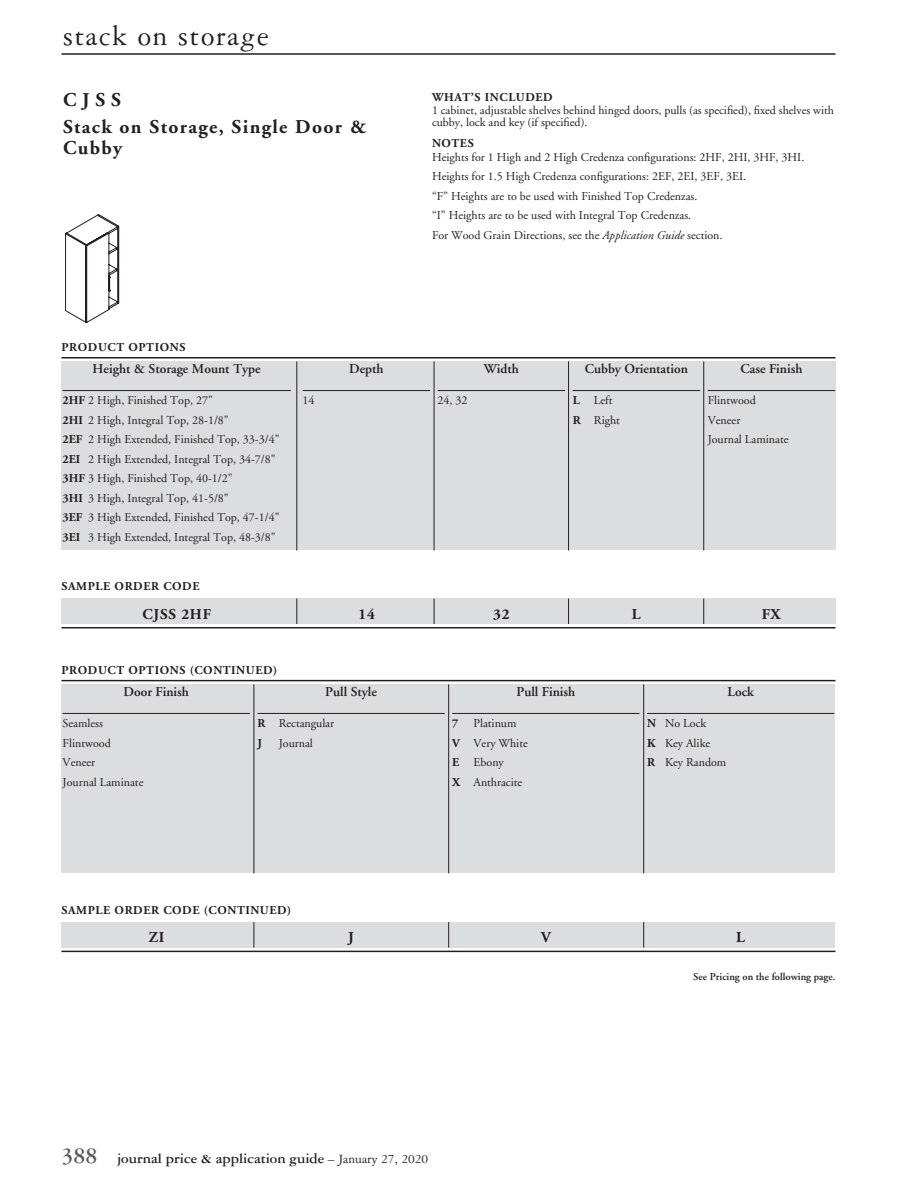
<style>
.page{position:relative;width:918px;height:1188px;background:#fff}
.page>*{position:absolute;margin:0;border:0;box-sizing:border-box;transform-origin:0 0}
.t1{font:30px "Garamond Three";letter-spacing:.05em;color:#231f20}
.t2{font:700 19.5px/27px "Adobe Garamond";letter-spacing:.07em;color:#231f20}
.t3{font:700 15px "Garamond Three";color:#231f20}
.t4{font:700 15px "Adobe Garamond";letter-spacing:.05em;color:#231f20}
.t5{font:600 13.5px "Adobe Garamond";color:#231f20}
.t6{font:12px/19.5px "Adobe Garamond";color:#231f20}
.t7{font:700 12px "Adobe Garamond";letter-spacing:.05em;color:#231f20}
.t8{font:600 10.5px "Adobe Garamond";color:#231f20}
.s1{font-weight:700}
.s2{font-style:italic}
.s3{font-size:24px;color:#58595b}
.s4{font-weight:400;font-size:13.5px}
</style>
<div class="page">
<hr style="left:62px;top:53px;width:774px;height:2px;background:#231f20">
<svg style="left:65px;top:214px;width:55px;height:109px"></svg>
<div style="left:62px;top:684px;width:774px;height:189px;background:#dcddde"></div>
<hr style="left:63px;top:713px;width:187px;height:1px;background:#231f20">
<hr style="left:257px;top:713px;width:188px;height:1px;background:#231f20">
<hr style="left:452px;top:713px;width:188px;height:1px;background:#231f20">
<hr style="left:647px;top:713px;width:187px;height:1px;background:#231f20">
<hr style="left:62px;top:680px;width:774px;height:1px;background:#231f20">
<hr style="left:62px;top:951px;width:774px;height:1px;background:#231f20">
<div style="left:62px;top:922px;width:774px;height:26px;background:#dcddde"></div>
<hr style="left:254px;top:684px;width:1px;height:189px;background:#231f20">
<svg style="left:254px;top:922px;width:1px;height:26px"></svg>
<hr style="left:448px;top:684px;width:1px;height:189px;background:#231f20">
<svg style="left:448px;top:922px;width:1px;height:26px"></svg>
<hr style="left:643px;top:684px;width:1px;height:189px;background:#231f20">
<svg style="left:643px;top:922px;width:1px;height:26px"></svg>
<div style="left:302px;top:362px;width:534px;height:188px;background:#dcddde"></div>
<hr style="left:303px;top:390px;width:127px;height:1px;background:#231f20">
<hr style="left:438px;top:390px;width:127px;height:1px;background:#231f20">
<hr style="left:573px;top:390px;width:127px;height:1px;background:#231f20">
<hr style="left:708px;top:390px;width:127px;height:1px;background:#231f20">
<div style="left:62px;top:362px;width:230px;height:188px;background:#dcddde"></div>
<hr style="left:63px;top:390px;width:228px;height:1px;background:#231f20">
<hr style="left:62px;top:357px;width:774px;height:1px;background:#231f20">
<hr style="left:62px;top:627px;width:774px;height:1px;background:#231f20">
<div style="left:302px;top:598px;width:534px;height:26px;background:#dcddde"></div>
<div style="left:62px;top:598px;width:230px;height:26px;background:#dcddde"></div>
<hr style="left:297px;top:362px;width:1px;height:189px;background:#231f20">
<svg style="left:297px;top:598px;width:1px;height:26px"></svg>
<hr style="left:434px;top:362px;width:1px;height:189px;background:#231f20">
<svg style="left:434px;top:598px;width:1px;height:26px"></svg>
<hr style="left:568px;top:362px;width:1px;height:189px;background:#231f20">
<svg style="left:568px;top:598px;width:1px;height:26px"></svg>
<hr style="left:703px;top:362px;width:1px;height:189px;background:#231f20">
<svg style="left:703px;top:598px;width:1px;height:26px"></svg>
<h1 class="t1" style="left:63px;top:20px;width:207px">stack on storage</h1>
<h2 class="t2" style="left:63px;top:86px;width:305px">CJSS<br>Stack on Storage, Single Door &amp;</h2>
<h2 class="t2" style="left:63px;top:134px;width:61px">Cubby</h2>
<p class="t7" style="left:62px;top:341px;width:125px">PRODUCT OPTIONS</p>
<p class="t5" style="left:93px;top:361px;width:170px">Height &amp; Storage Mount Type</p>
<p class="t6" style="left:63px;top:391px;width:218px"><span class="s1">2HF</span> 2 High, Finished Top, 27"<br><span class="s1">2HI</span> 2 High, Integral Top, 28-1/8"<br><span class="s1">2EF</span> 2 High Extended, Finished Top, 33-3/4" <span class="s1">2EI</span> 2 High Extended, Integral Top, 34-7/8" <span class="s1">3HF</span> 3 High, Finished Top, 40-1/2"<br><span class="s1">3HI</span> 3 High, Integral Top, 41-5/8"<br><span class="s1">3EF</span> 3 High Extended, Finished Top, 47-1/4" <span class="s1">3EI</span> 3 High Extended, Integral Top, 48-3/8"</p>
<p class="t6" style="left:303px;top:391px;width:13px">14</p>
<p class="t5" style="left:349px;top:361px;width:36px">Depth</p>
<p class="t7" style="left:432px;top:90px;width:122px">WHAT’S INCLUDED</p>
<p class="t6" style="left:432px;top:105px;width:404px;line-height:12px">1 cabinet, adjustable shelves behind hinged doors, pulls (as specified), fixed shelves with cubby, lock and key (if specified).</p>
<p class="t7" style="left:432px;top:137px;width:43px">NOTES</p>
<p class="t6" style="left:432px;top:147px;width:372px">Heights for 1 High and 2 High Credenza configurations: 2HF, 2HI, 3HF, 3HI.<br>Heights for 1.5 High Credenza configurations: 2EF, 2EI, 3EF, 3EI.<br>“F” Heights are to be used with Finished Top Credenzas.<br>“I” Heights are to be used with Integral Top Credenzas.<br>For Wood Grain Directions, see the <span class="s2">Application Guide</span> section.</p>
<p class="t6" style="left:438px;top:391px;width:31px">24, 32</p>
<p class="t5" style="left:484px;top:361px;width:36px">Width</p>
<p class="t5" style="left:585px;top:361px;width:105px">Cubby Orientation</p>
<p class="t6" style="left:573px;top:391px;width:49px"><span class="s1">L</span> Left<br><span class="s1">R</span> Right</p>
<p class="t5" style="left:740px;top:361px;width:64px">Case Finish</p>
<p class="t6" style="left:708px;top:391px;width:82px">Flintwood<br>Veneer<br>Journal Laminate</p>
<p class="t7" style="left:62px;top:580px;width:140px">SAMPLE ORDER CODE</p>
<p class="t4" style="left:142px;top:606px;width:70px">CJSS 2HF</p>
<p class="t4" style="left:358px;top:606px;width:18px">14</p>
<p class="t4" style="left:493px;top:606px;width:18px">32</p>
<p class="t4" style="left:632px;top:606px;width:10px">L</p>
<p class="t4" style="left:762px;top:606px;width:20px">FX</p>
<p class="t7" style="left:62px;top:664px;width:217px">PRODUCT OPTIONS (CONTINUED)</p>
<p class="t5" style="left:124px;top:684px;width:67px">Door Finish</p>
<p class="t6" style="left:63px;top:714px;width:82px">Seamless<br>Flintwood<br>Veneer<br>Journal Laminate</p>
<p class="t5" style="left:325px;top:684px;width:53px">Pull Style</p>
<p class="t6" style="left:257px;top:714px;width:78px"><span class="s1">R</span> Rectangular<br><span class="s1">J</span></p>
<p class="t6" style="left:279px;top:733px;width:36px">Journal</p>
<p class="t5" style="left:517px;top:684px;width:60px">Pull Finish</p>
<p class="t5" style="left:728px;top:684px;width:28px">Lock</p>
<p class="t6" style="left:452px;top:714px;width:77px;text-indent:21px">Platinum<br><span class="s1">V</span> Very White<br><span class="s1">E</span> Ebony<br><span class="s1">X</span> Anthracite</p>
<p class="t7" style="left:452px;top:717px;width:8px">7</p>
<p class="t6" style="left:647px;top:714px;width:81px"><span class="s1">N</span> No Lock<br><span class="s1">K</span> Key Alike<br><span class="s1">R</span> Key Random</p>
<p class="t7" style="left:62px;top:904px;width:231px">SAMPLE ORDER CODE (CONTINUED)</p>
<p class="t4" style="left:149px;top:929px;width:17px">ZI</p>
<p class="t4" style="left:348px;top:929px;width:7px">J</p>
<p class="t4" style="left:541px;top:929px;width:11px">V</p>
<p class="t4" style="left:736px;top:929px;width:10px">L</p>
<p class="t3" style="left:62px;top:1150px;width:368px"><span class="s3">388</span> journal price &amp; application guide <span class="s4">– January 27, 2020</span></p>
<p class="t8" style="left:693px;top:971px;width:144px">See Pricing on the following page.</p>
</div>
